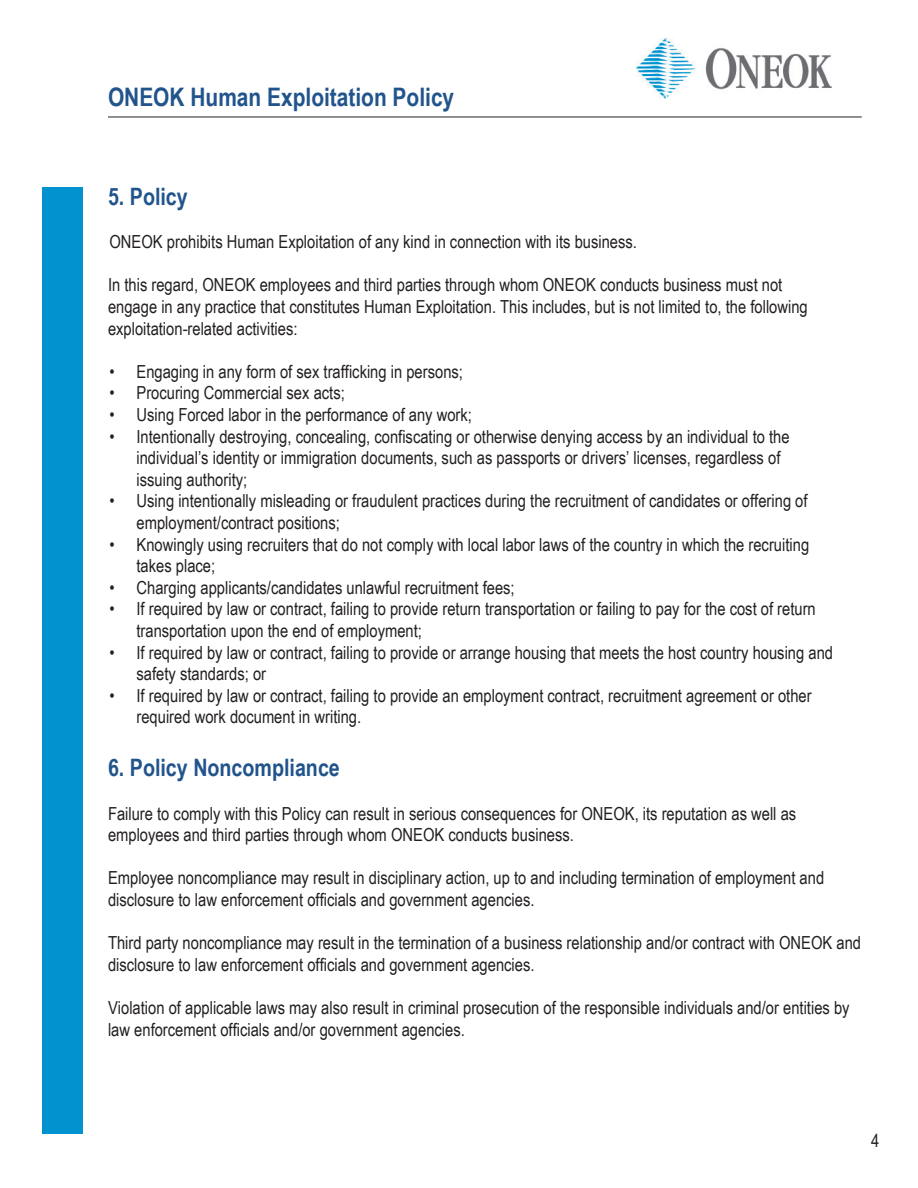
<style>
.page{position:relative;width:918px;height:1188px;background:#fff}
.page>*{position:absolute;margin:0;border:0;box-sizing:border-box;transform-origin:0 0}
.ONEOK_Header{font:700 25.5px "Arial Narrow";color:#21548c}
.ONEOK_Header-2{font:700 24px "Arial Narrow";color:#21548c}
.ONEOK_Header-3{font:18px/21.6px "Arial Narrow";color:#231f20}
</style>
<div class="page">
<hr style="left:108px;top:117px;width:754px;height:1px;background:#231f20">
<img style="left:637px;top:39px;width:195px;height:59px">
<div style="left:42px;top:187px;width:41px;height:947px;background:#0093d0"></div>
<p class="ONEOK_Header" style="left:108px;top:77px;width:348px">ONEOK Human Exploitation Policy</p>
<p class="ONEOK_Header-2" style="left:108px;top:178px;width:81px">5. Policy</p>
<p class="ONEOK_Header-3" style="left:110px;top:230px;width:529px">ONEOK prohibits Human Exploitation of any kind in connection with its business.</p>
<p class="ONEOK_Header-3" style="left:108px;top:274px;width:701px">In this regard, ONEOK employees and third parties through whom ONEOK conducts business must not engage in any practice that constitutes Human Exploitation. This includes, but is not limited to, the following exploitation-related activities:</p>
<p class="ONEOK_Header-3" style="left:110px;top:360px;width:355px">• Engaging in any form of sex trafficking in persons;</p>
<p class="ONEOK_Header-3" style="left:110px;top:382px;width:237px">• Procuring Commercial sex acts;</p>
<p class="ONEOK_Header-3" style="left:110px;top:403px;width:364px">• Using Forced labor in the performance of any work;</p>
<p class="ONEOK_Header-3" style="left:137px;top:425px;width:655px;text-indent:-27px">• Intentionally destroying, concealing, confiscating or otherwise denying access by an individual to the individual’s identity or immigration documents, such as passports or drivers’ licenses, regardless of issuing authority;</p>
<p class="ONEOK_Header-3" style="left:137px;top:490px;width:673px;text-indent:-27px">• Using intentionally misleading or fraudulent practices during the recruitment of candidates or offering of employment/contract positions;</p>
<p class="ONEOK_Header-3" style="left:137px;top:533px;width:674px;text-indent:-27px">• Knowingly using recruiters that do not comply with local labor laws of the country in which the recruiting takes place;</p>
<p class="ONEOK_Header-3" style="left:110px;top:576px;width:407px">• Charging applicants/candidates unlawful recruitment fees;</p>
<p class="ONEOK_Header-3" style="left:137px;top:598px;width:681px;text-indent:-27px">• If required by law or contract, failing to provide return transportation or failing to pay for the cost of return transportation upon the end of employment;</p>
<p class="ONEOK_Header-3" style="left:137px;top:641px;width:698px;text-indent:-27px">• If required by law or contract, failing to provide or arrange housing that meets the host country housing and safety standards; or</p>
<p class="ONEOK_Header-3" style="left:137px;top:684px;width:677px;text-indent:-27px">• If required by law or contract, failing to provide an employment contract, recruitment agreement or other required work document in writing.</p>
<p class="ONEOK_Header-2" style="left:108px;top:750px;width:233px">6. Policy Noncompliance</p>
<p class="ONEOK_Header-3" style="left:108px;top:802px;width:690px">Failure to comply with this Policy can result in serious consequences for ONEOK, its reputation as well as employees and third parties through whom ONEOK conducts business.</p>
<p class="ONEOK_Header-3" style="left:108px;top:867px;width:718px">Employee noncompliance may result in disciplinary action, up to and including termination of employment and disclosure to law enforcement officials and government agencies.</p>
<p class="ONEOK_Header-3" style="left:108px;top:931px;width:755px">Third party noncompliance may result in the termination of a business relationship and/or contract with ONEOK and disclosure to law enforcement officials and government agencies.</p>
<p class="ONEOK_Header-3" style="left:108px;top:996px;width:743px">Violation of applicable laws may also result in criminal prosecution of the responsible individuals and/or entities by law enforcement officials and/or government agencies.</p>
<p class="ONEOK_Header-3" style="left:871px;top:1129px;width:10px">4</p>
</div>
